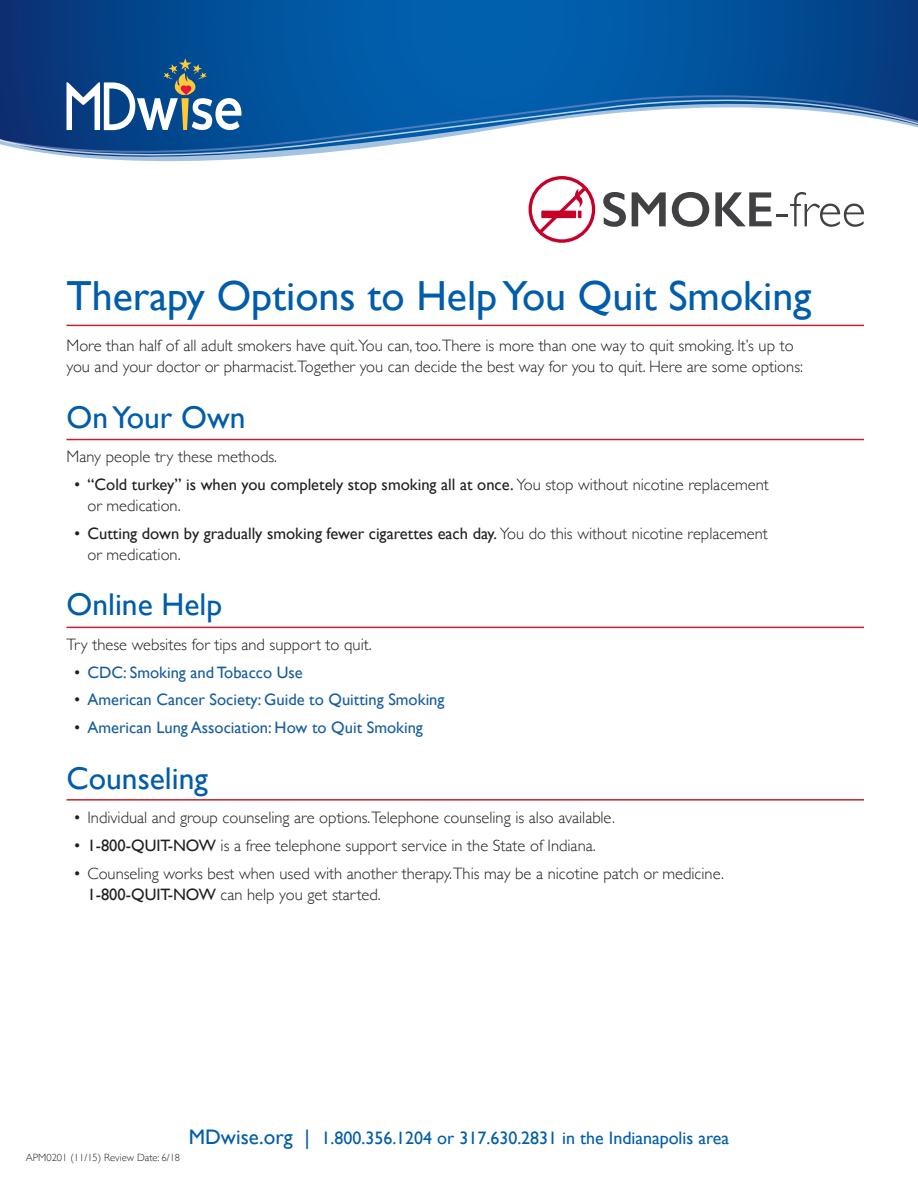
<style>
.page{position:relative;width:918px;height:1188px;background:#fff}
.page>*{position:absolute;margin:0;border:0;box-sizing:border-box;transform-origin:0 0}
.t1{font:42px "Gill Sans";color:#015dab}
.Body{font:31.5px "Gill Sans";color:#015dab}
.t2{font:18px "Gill Sans";color:#015dab}
.Body-2{font:300 16.5px/21px "Gill Sans";color:#231f20}
.Body-3{font:16.5px/21px "Gill Sans";color:#231f20}
.Body-4{font:16.5px "Gill Sans";color:#175d9e}
.t3{font:300 10.5px "Gill Sans";color:#231f20}
.s1{font-weight:300}
.s2{font-weight:300;color:#231f20}
.s3{font-weight:400}
.s4{font-size:21px}
</style>
<div class="page">
<svg style="left:0;top:0;width:918px;height:162px;background:#0f599f"></svg>
<svg style="left:0;top:93px;width:918px;height:5px;background:#07539c"></svg>
<svg style="left:0;top:98px;width:918px;height:59px"></svg>
<svg style="left:67px;top:58px;width:174px;height:72px"></svg>
<svg style="left:603px;top:192px;width:23px;height:35px"></svg>
<svg style="left:632px;top:192px;width:34px;height:34px"></svg>
<svg style="left:672px;top:192px;width:37px;height:35px"></svg>
<svg style="left:715px;top:192px;width:149px;height:35px"></svg>
<svg style="left:529px;top:176px;width:66px;height:67px"></svg>
<hr style="left:67px;top:325px;width:797px;height:1px;background:#c7202d">
<hr style="left:67px;top:439px;width:797px;height:1px;background:#c7202d">
<hr style="left:67px;top:627px;width:797px;height:1px;background:#c7202d">
<hr style="left:67px;top:799px;width:797px;height:2px;background:#c7202d">
<p class="t1" style="left:67px;top:271px;width:746px">Therapy Options to Help You Quit Smoking</p>
<p class="Body-2" style="left:67px;top:335px;width:738px">More than half of all adult smokers have quit.You can, too.There is more than one way to quit smoking. It’s up to you and your doctor or pharmacist.Together you can decide the best way for you to quit. Here are some options:</p>
<p class="Body" style="left:67px;top:399px;width:180px">On Your Own</p>
<p class="Body-2" style="left:67px;top:446px;width:212px">Many people try these methods.</p>
<p class="Body-3" style="left:88px;top:474px;width:683px;text-indent:-14px"><span class="s1">•</span> “Cold turkey” is when you completely stop smoking all at once. <span class="s1">You stop without nicotine replacement or medication.</span></p>
<p class="Body-3" style="left:88px;top:523px;width:682px;text-indent:-14px"><span class="s1">•</span> Cutting down by gradually smoking fewer cigarettes each day. <span class="s1">You do this without nicotine replacement or medication.</span></p>
<p class="Body" style="left:67px;top:586px;width:157px">Online Help</p>
<p class="Body-2" style="left:67px;top:633px;width:307px">Try these websites for tips and support to quit.</p>
<p class="Body-4" style="left:73px;top:662px;width:231px"><span class="s2">•</span> CDC: Smoking and Tobacco Use</p>
<p class="Body-4" style="left:73px;top:690px;width:373px"><span class="s2">•</span> American Cancer Society: Guide to Quitting Smoking</p>
<p class="Body-4" style="left:73px;top:718px;width:351px"><span class="s2">•</span> American Lung Association: How to Quit Smoking</p>
<p class="Body" style="left:67px;top:759px;width:143px">Counseling</p>
<p class="Body-2" style="left:73px;top:806px;width:543px">• Individual and group counseling are options.Telephone counseling is also available.</p>
<p class="Body-2" style="left:73px;top:834px;width:524px">• <span class="s3">1-800-QUIT-NOW</span> is a free telephone support service in the State of Indiana.</p>
<p class="Body-2" style="left:88px;top:862px;width:638px;text-indent:-14px">• Counseling works best when used with another therapy.This may be a nicotine patch or medicine.<br><span class="s3">1-800-QUIT-NOW</span> can help you get started.</p>
<p class="t3" style="left:26px;top:1149px;width:156px">APM0201 (11/15) Review Date: 6/18</p>
<p class="t2" style="left:189px;top:1127px;width:542px"><span class="s4">MDwise.org |</span> 1.800.356.1204 or 317.630.2831 in the Indianapolis area</p>
</div>
